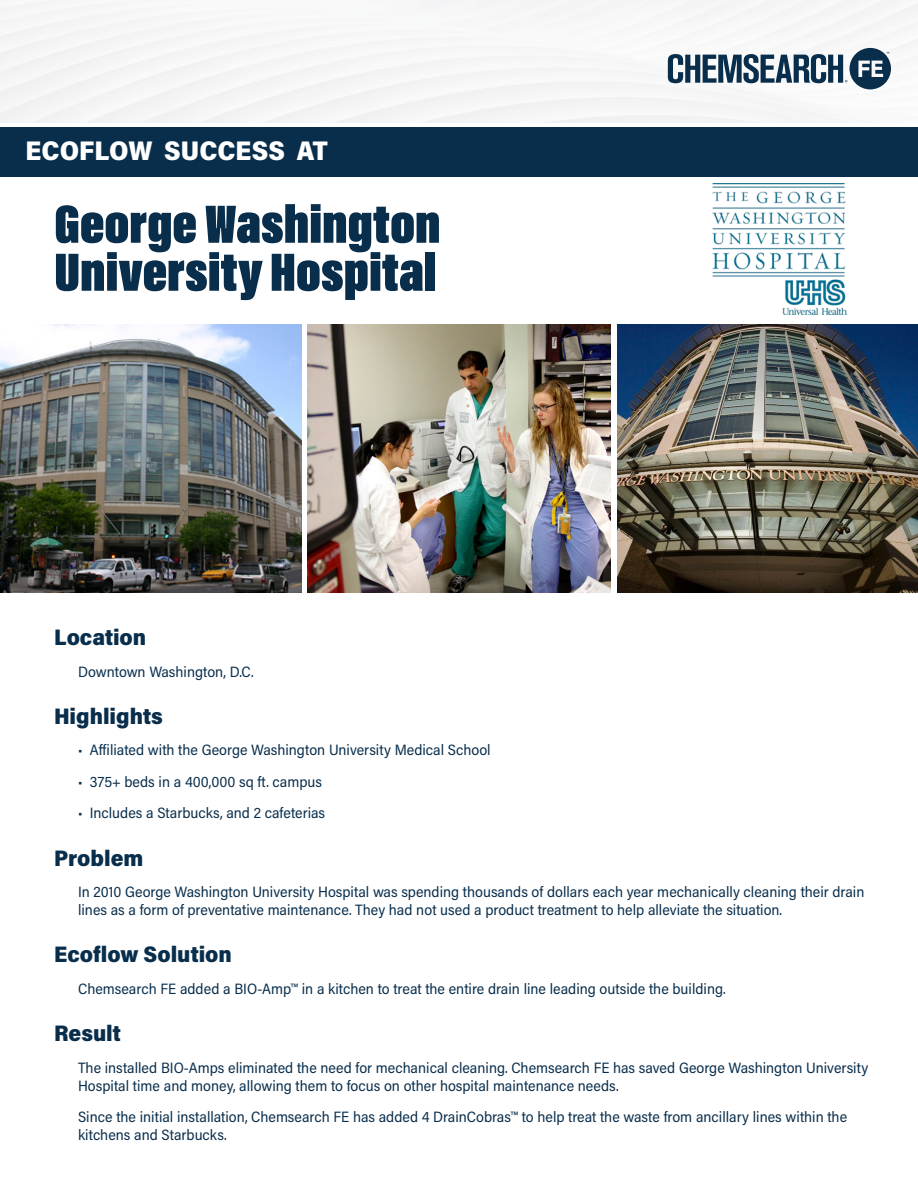
<style>
.page{position:relative;width:918px;height:1188px;background:#fff}
.page>*{position:absolute;margin:0;border:0;box-sizing:border-box;transform-origin:0 0}
.t1{font:900 55.5px/48px "Acumin Pro Extra Cond";letter-spacing:-.005em;color:#092e4c;scale:1.1 1}
.t2{font:900 27px "Acumin Pro Semi Cond";color:#fff}
.t3{font:900 22.5px "Acumin Pro Semi Cond";color:#092e4c}
.t4{font:15px/18px "Acumin Pro Semi Cond";color:#092e4c}
</style>
<div class="page">
<div style="left:0;top:128px;width:918px;height:49px;background:#092e4c"></div>
<img style="left:0;top:324px;width:301px;height:268px">
<img style="left:308px;top:324px;width:302px;height:268px">
<svg style="left:668px;top:48px;width:223px;height:41px"></svg>
<img style="left:617px;top:324px;width:301px;height:268px">
<img style="left:713px;top:184px;width:133px;height:130px">
<p class="t2" style="left:26px;top:131px;width:304px">ECOFLOW SUCCESS AT</p>
<p class="t1" style="left:54px;top:200px;width:353px">George Washington<br>University Hospital</p>
<p class="t3" style="left:54px;top:621px;width:94px">Location</p>
<p class="t4" style="left:78px;top:662px;width:177px">Downtown Washington, D.C.</p>
<p class="t3" style="left:54px;top:700px;width:110px">Highlights</p>
<p class="t4" style="left:78px;top:740px;width:414px">• Affiliated with the George Washington University Medical School</p>
<p class="t4" style="left:78px;top:772px;width:246px">• 375+ beds in a 400,000 sq ft. campus</p>
<p class="t4" style="left:78px;top:803px;width:248px">• Includes a Starbucks, and 2 cafeterias</p>
<p class="t3" style="left:54px;top:842px;width:91px">Problem</p>
<p class="t4" style="left:78px;top:882px;width:788px">In 2010 George Washington University Hospital was spending thousands of dollars each year mechanically cleaning their drain lines as a form of preventative maintenance. They had not used a product treatment to help alleviate the situation.</p>
<p class="t3" style="left:54px;top:939px;width:179px">Ecoflow Solution</p>
<p class="t4" style="left:78px;top:979px;width:649px">Chemsearch FE added a BIO-Amp™ in a kitchen to treat the entire drain line leading outside the building.</p>
<p class="t3" style="left:54px;top:1017px;width:68px">Result</p>
<p class="t4" style="left:78px;top:1058px;width:792px">The installed BIO-Amps eliminated the need for mechanical cleaning. Chemsearch FE has saved George Washington University<br>Hospital time and money, allowing them to focus on other hospital maintenance needs.</p>
<p class="t4" style="left:78px;top:1107px;width:771px">Since the initial installation, Chemsearch FE has added 4 DrainCobras™ to help treat the waste from ancillary lines within the kitchens and Starbucks.</p>
</div>
